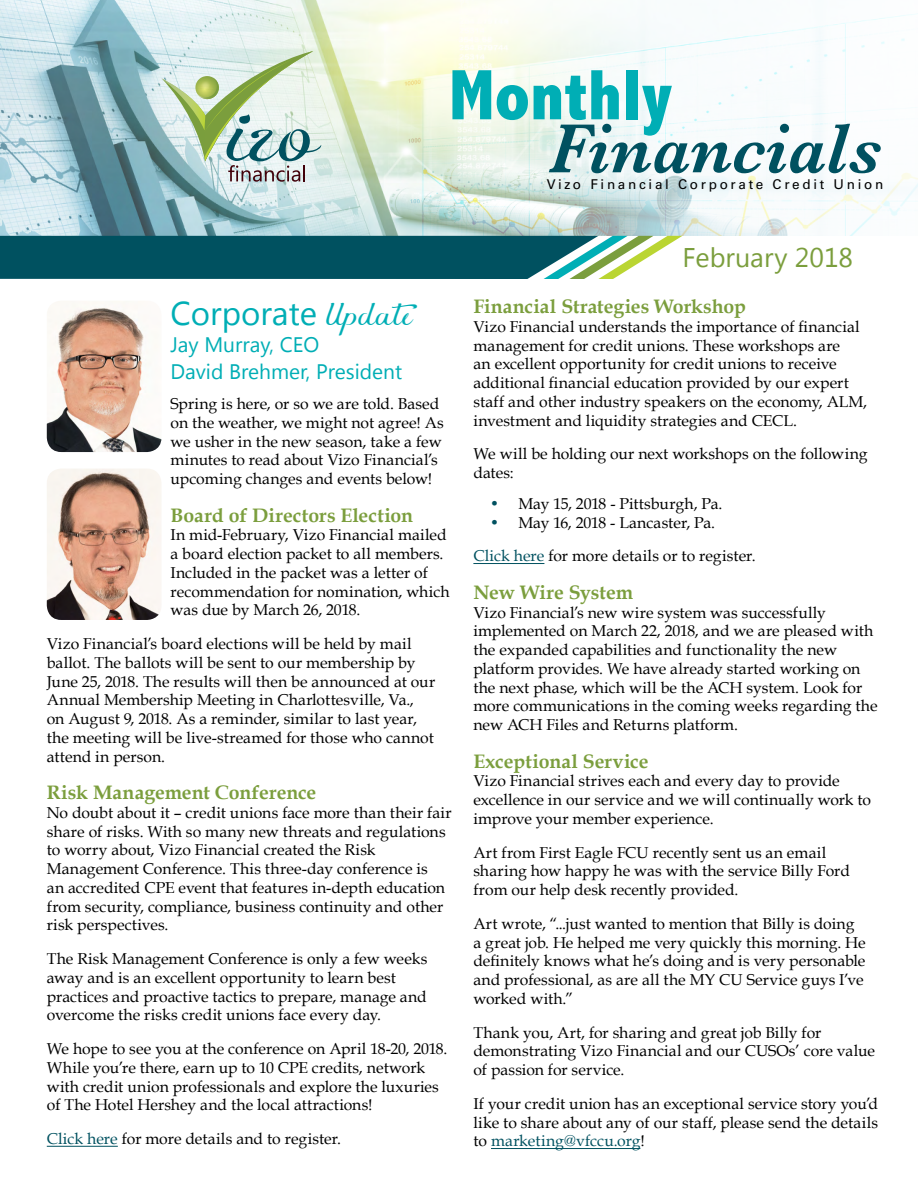
<style>
.page{position:relative;width:918px;height:1188px;background:#fff}
.page>*{position:absolute;margin:0;border:0;box-sizing:border-box;transform-origin:0 0}
.t1{font:italic 600 72px "Baskerville";color:#005160}
.t2{font:800 condensed 72px "Abadi";color:#00aeb5}
.t3{font:33px "Khmer UI";color:#00aeb5}
.t4{font:27px "Khmer UI";color:#7b9e3d}
.t5{font:21px/27px "Khmer UI";color:#00aeb5}
.t6{font:700 19.5px "Book Antiqua";color:#7b9e3d}
.t7{font:15.75px/18.8px "Book Antiqua";letter-spacing:.005em;color:#000}
.t8{font:13.5px "Univers";letter-spacing:.2em;color:#000}
.s1{font-family:"Kikelet"}
.s2{color:#005160}
</style>
<div class="page">
<img style="left:0;top:0;width:918px;height:236px">
<svg style="left:0;top:236px;width:682px;height:43px;background:#236a71"></svg>
<hr style="left:47px;top:1146px;width:71px;height:1px;background:#005160">
<hr style="left:473px;top:563px;width:71px;height:1px;background:#005160">
<hr style="left:491px;top:1148px;width:149px;height:1px;background:#005160">
<svg style="left:162px;top:51px;width:159px;height:131px;background:#bcd0c8"></svg>
<img style="left:162px;top:42px;width:87px;height:87px">
<img style="left:47px;top:469px;width:114px;height:151px">
<img style="left:47px;top:301px;width:115px;height:151px">
<h1 class="t2" style="left:449px;top:54px;width:225px">Monthly</h1>
<h1 class="t1" style="left:548px;top:107px;width:335px">Financials</h1>
<p class="t8" style="left:547px;top:176px;width:338px">Vizo Financial Corporate Credit Union</p>
<h2 class="t3" style="left:171px;top:294px;width:248px">Corporate <span class="s1">Update</span></h2>
<h3 class="t5" style="left:171px;top:331px;width:233px">Jay Murray, CEO<br>David Brehmer, President</h3>
<p class="t7" style="left:171px;top:394px;width:275px">Spring is here, or so we are told. Based on the weather, we might not agree! As we usher in the new season, take a few minutes to read about Vizo Financial’s upcoming changes and events below!</p>
<p class="t6" style="left:171px;top:502px;width:244px">Board of Directors Election</p>
<p class="t7" style="left:171px;top:525px;width:281px">In mid-February, Vizo Financial mailed a board election packet to all members.<br>Included in the packet was a letter of recommendation for nomination, which was due by March 26, 2018.</p>
<p class="t7" style="left:47px;top:634px;width:390px">Vizo Financial’s board elections will be held by mail ballot. The ballots will be sent to our membership by June 25, 2018. The results will then be announced at our Annual Membership Meeting in Charlottesville, Va.,<br>on August 9, 2018. As a reminder, similar to last year, the meeting will be live-streamed for those who cannot attend in person.</p>
<p class="t6" style="left:47px;top:779px;width:271px">Risk Management Conference</p>
<p class="t7" style="left:47px;top:803px;width:406px">No doubt about it – credit unions face more than their fair share of risks. With so many new threats and regulations to worry about, Vizo Financial created the Risk Management Conference. This three-day conference is<br>an accredited CPE event that features in-depth education from security, compliance, business continuity and other risk perspectives.</p>
<p class="t7" style="left:47px;top:949px;width:382px">The Risk Management Conference is only a few weeks away and is an excellent opportunity to learn best practices and proactive tactics to prepare, manage and overcome the risks credit unions face every day.</p>
<p class="t7" style="left:47px;top:1039px;width:402px">We hope to see you at the conference on April 18-20, 2018.<br>While you’re there, earn up to 10 CPE credits, network with credit union professionals and explore the luxuries of The Hotel Hershey and the local attractions!</p>
<p class="t7" style="left:47px;top:1129px;width:296px"><span class="s2">Click here</span> for more details and to register.</p>
<h3 class="t4" style="left:682px;top:242px;width:172px">February 2018</h3>
<p class="t6" style="left:473px;top:293px;width:274px">Financial Strategies Workshop</p>
<p class="t7" style="left:473px;top:317px;width:395px">Vizo Financial understands the importance of financial management for credit unions. These workshops are<br>an excellent opportunity for credit unions to receive additional financial education provided by our expert staff and other industry speakers on the economy, ALM, investment and liquidity strategies and CECL.</p>
<p class="t7" style="left:473px;top:444px;width:396px">We will be holding our next workshops on the following dates:</p>
<p class="t7" style="left:490px;top:494px;width:234px"><span class="s2">•</span> May 15, 2018 - Pittsburgh, Pa.</p>
<p class="t7" style="left:473px;top:505px;width:284px;line-height:33.8px;text-indent:16px"><span class="s2">•</span> May 16, 2018 - Lancaster, Pa.<br><span class="s2">Click here</span> for more details or to register.</p>
<p class="t6" style="left:473px;top:579px;width:161px">New Wire System</p>
<p class="t7" style="left:473px;top:603px;width:406px">Vizo Financial’s new wire system was successfully implemented on March 22, 2018, and we are pleased with the expanded capabilities and functionality the new platform provides. We have already started working on the next phase, which will be the ACH system. Look for more communications in the coming weeks regarding the new ACH Files and Returns platform.</p>
<p class="t6" style="left:473px;top:748px;width:177px">Exceptional Service</p>
<p class="t7" style="left:473px;top:771px;width:399px">Vizo Financial strives each and every day to provide excellence in our service and we will continually work to improve your member experience.</p>
<p class="t7" style="left:473px;top:843px;width:378px">Art from First Eagle FCU recently sent us an email sharing how happy he was with the service Billy Ford from our help desk recently provided.</p>
<p class="t7" style="left:473px;top:914px;width:394px">Art wrote, “...just wanted to mention that Billy is doing a great job. He helped me very quickly this morning. He definitely knows what he’s doing and is very personable and professional, as are all the MY CU Service guys I’ve worked with.”</p>
<p class="t7" style="left:473px;top:1023px;width:403px">Thank you, Art, for sharing and great job Billy for demonstrating Vizo Financial and our CUSOs’ core value of passion for service.</p>
<p class="t7" style="left:473px;top:1094px;width:406px;text-align:justify">If your credit union has an exceptional service story you’d like to share about any of our staff, please send the details to <span class="s2">marketing@vfccu.org</span>!</p>
</div>
